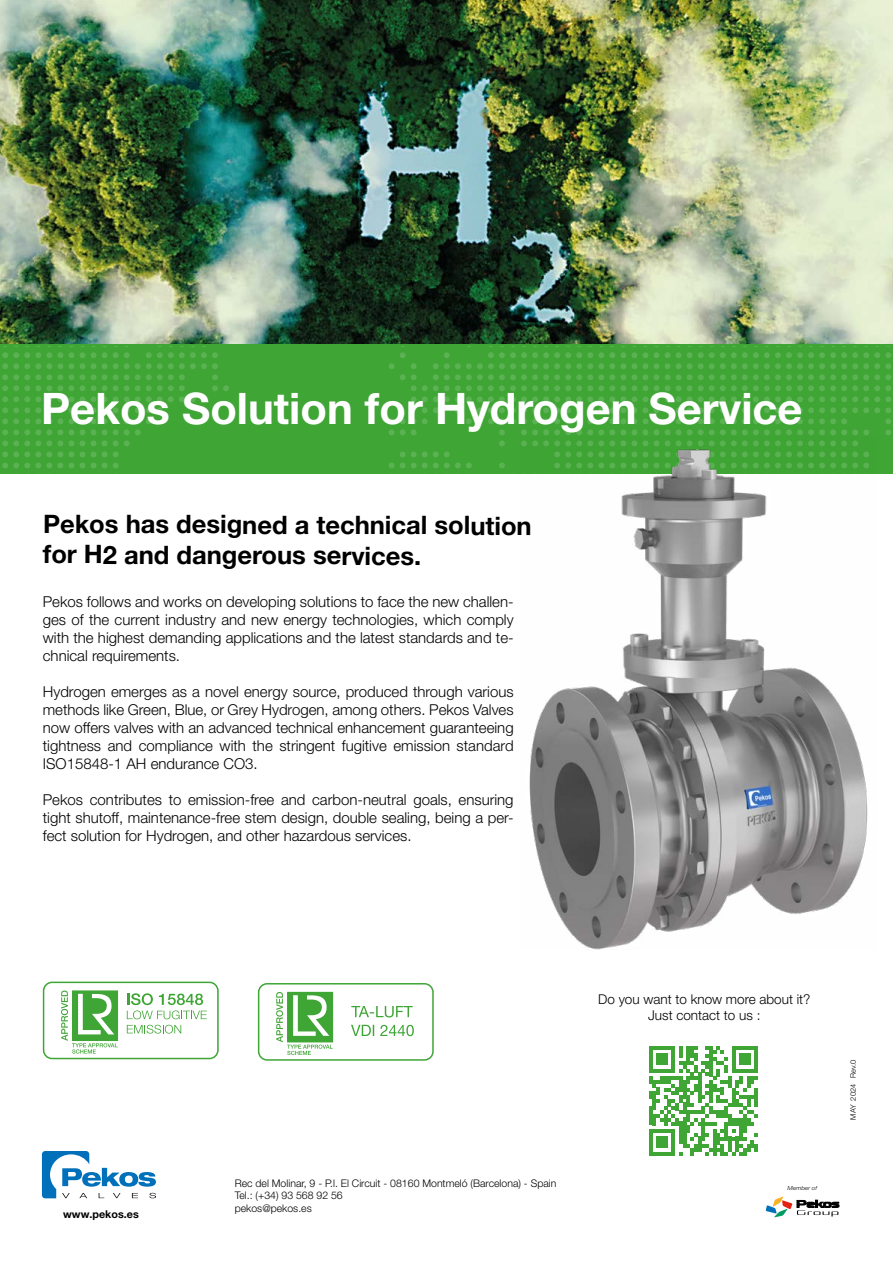
<style>
.page{position:relative;width:893px;height:1263px;background:#fff}
.page>*{position:absolute;margin:0;border:0;box-sizing:border-box;transform-origin:0 0}
.t1{font:700 43.5px "Helvetica Neue LT Std";color:#fff}
.t2{font:700 25.5px/30.3px "Helvetica Neue LT Std";letter-spacing:-.005em;color:#000}
.t3{font:300 15px/18px "Helvetica Neue LT Std";color:#000;text-align:justify}
.t4{font:300 13.5px/16.2px "Helvetica Neue LT Pro";color:#000;text-align:center}
.t5{font:700 10.8px "Helvetica Neue LT Std";color:#000}
.t6{font:300 10.5px/12.6px "Helvetica Neue LT Std";color:#000}
.t7{font:300 7.5px "Helvetica Neue LT Std";color:#000}
.t8{font:italic 300 5.7px "Helvetica Neue LT Std";color:#000;scale:1.1 1}
</style>
<div class="page">
<img style="left:0;top:0;width:893px;height:344px">
<div style="left:0;top:344px;width:893px;height:130px;background:#3fa535"></div>
<svg style="left:766px;top:1196px;width:73px;height:21px"></svg>
<svg style="left:42px;top:1151px;width:114px;height:47px"></svg>
<svg style="left:61px;top:990px;width:57px;height:64px"></svg>
<svg style="left:127px;top:993px;width:80px;height:26px"></svg>
<svg style="left:127px;top:1025px;width:54px;height:8px"></svg>
<div style="left:43px;top:981px;width:176px;height:78px;border:2px solid #3fa535;border-radius:9px"></div>
<svg style="left:649px;top:1046px;width:109px;height:109px"></svg>
<svg style="left:654px;top:352px;width:5px;height:83px"></svg>
<svg style="left:676px;top:352px;width:5px;height:83px"></svg>
<svg style="left:665px;top:352px;width:5px;height:83px"></svg>
<svg style="left:69px;top:352px;width:5px;height:116px"></svg>
<svg style="left:80px;top:352px;width:5px;height:116px"></svg>
<svg style="left:102px;top:352px;width:127px;height:122px"></svg>
<svg style="left:91px;top:352px;width:5px;height:116px"></svg>
<svg style="left:2px;top:352px;width:61px;height:122px"></svg>
<svg style="left:389px;top:352px;width:259px;height:122px"></svg>
<svg style="left:687px;top:352px;width:204px;height:83px"></svg>
<img style="left:520px;top:436px;width:349px;height:513px">
<svg style="left:351px;top:1025px;width:63px;height:11px"></svg>
<svg style="left:351px;top:1006px;width:62px;height:11px"></svg>
<svg style="left:276px;top:992px;width:57px;height:63px"></svg>
<div style="left:258px;top:983px;width:176px;height:78px;border:2px solid #3fa535;border-radius:9px"></div>
<h1 class="t1" style="left:41px;top:382px;width:763px">Pekos Solution for Hydrogen Service</h1>
<h2 class="t2" style="left:43px;top:509px;width:490px">Pekos has designed a technical solution for H2 and dangerous services.</h2>
<p class="t3" style="left:43px;top:592px;width:472px">Pekos follows and works on developing solutions to face the new challen&shy;ges of the current industry and new energy technologies, which comply with the highest demanding applications and the latest standards and te&shy;chnical requirements.</p>
<p class="t3" style="left:43px;top:682px;width:472px">Hydrogen emerges as a novel energy source, produced through various methods like Green, Blue, or Grey Hydrogen, among others. Pekos Valves now offers valves with an advanced technical enhancement guaranteeing tightness and compliance with the stringent fugitive emission standard ISO15848-1 AH endurance CO3.</p>
<p class="t3" style="left:43px;top:790px;width:472px">Pekos contributes to emission-free and carbon-neutral goals, ensuring tight shutoff, maintenance-free stem design, double sealing, being a per&shy;fect solution for Hydrogen, and other hazardous services.</p>
<p class="t5" style="left:63px;top:1208px;width:77px">www.pekos.es</p>
<p class="t4" style="left:598px;top:991px;width:214px">Do you want to know more about it?<br>Just contact to us :</p>
<p class="t6" style="left:235px;top:1176px;width:323px">Rec del Molinar, 9 - P.l. El Circuit - 08160 Montmeló (Barcelona) - Spain</p>
<p class="t8" style="left:788px;top:1184px;width:28px">Member of</p>
<p class="t6" style="left:235px;top:1189px;width:110px">Tel.: (+34) 93 568 92 56 pekos@pekos.es</p>
<p class="t7" style="left:848px;top:1120px;width:62px;rotate:-90deg">MAY 2024 Rev.0</p>
</div>
